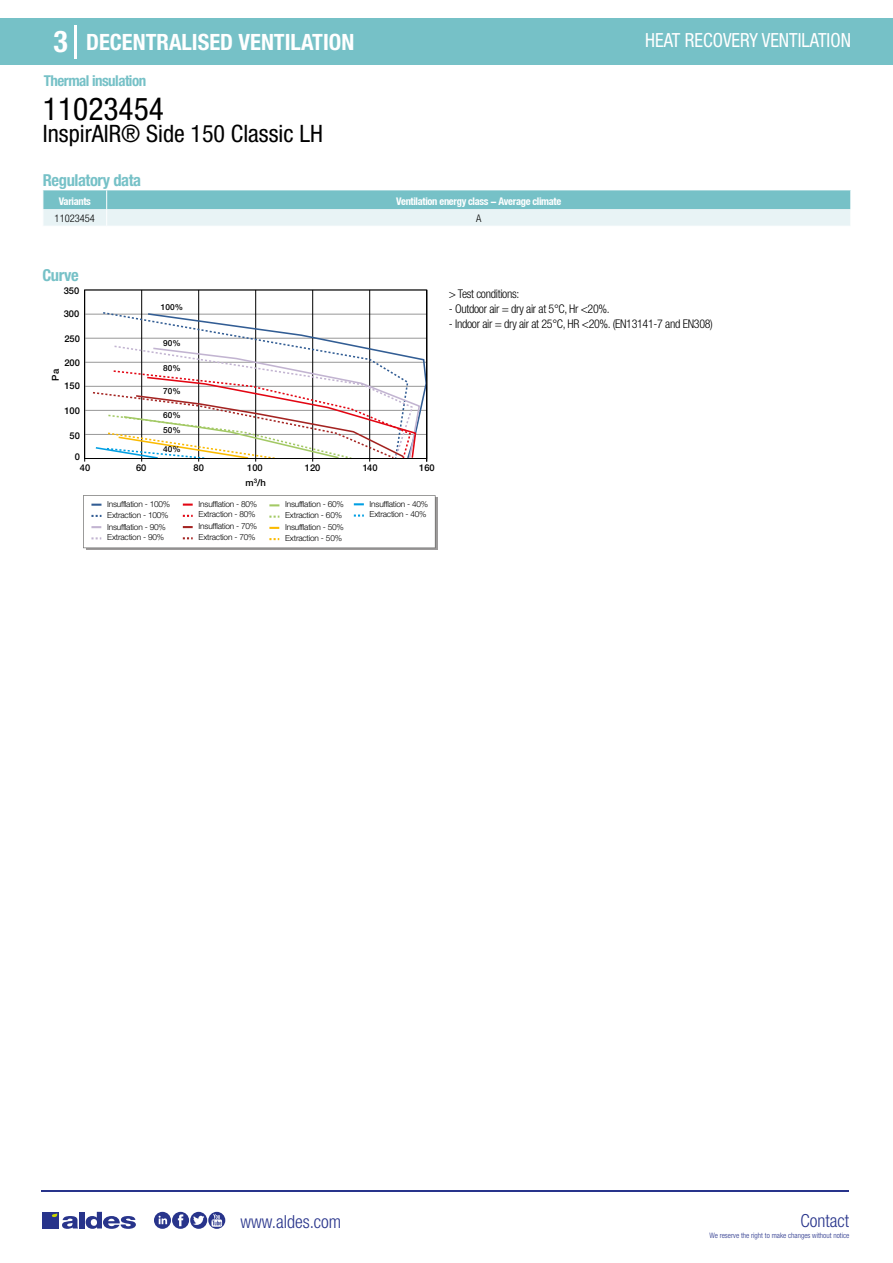
<style>
.page{position:relative;width:893px;height:1263px;background:#fff}
.page>*{position:absolute;margin:0;border:0;box-sizing:border-box;transform-origin:0 0}
.t1{font:condensed 31.5px "Helvetica Neue LT Std";color:#000}
.t2{font:700 condensed 30px "Helvetica Neue LT Std";color:#fff}
.t3{font:condensed 24px "Helvetica Neue LT Std";color:#000}
.t4{font:700 condensed 22.5px "Helvetica Neue LT Std";color:#fff}
.t5{font:condensed 19.5px "Helvetica Neue LT Std";color:#fff;scale:.95 1}
.t6{font:300 condensed 18px "Helvetica Neue";color:#28348b}
.t7{font:700 condensed 16.5px "Helvetica Neue LT Std";letter-spacing:-.025em;color:#76c1c7}
.t8{font:700 condensed 15px "Helvetica Neue LT Std";letter-spacing:-.035em;color:#76c1c7}
.t9{font:300 condensed 12px "Helvetica Neue LT Std";letter-spacing:-.025em;color:#000}
.t10{font:700 condensed 10.5px "Helvetica Neue";letter-spacing:-.03em;color:#fff}
.t11{font:300 condensed 10.5px "Helvetica Neue";color:#000}
.t12{font:500 9.45px "Helvetica Neue";color:#000}
.t13{font:500 9.3px "Helvetica Neue";color:#000}
.t14{font:300 8.25px/10.6px "Helvetica Neue";letter-spacing:-.025em;color:#000}
.t15{font:500 8.25px "Helvetica Neue";color:#000}
.t16{font:300 condensed 7.5px "Helvetica Neue";color:#28348b}
</style>
<div class="page">
<div style="left:0;top:18px;width:893px;height:46px;background:#76c1c7"></div>
<hr style="left:74px;top:25px;width:2px;height:33px;background:#fff">
<hr style="left:41px;top:1190px;width:808px;height:1px;background:#28348b">
<svg style="left:154px;top:1212px;width:71px;height:17px"></svg>
<div style="left:42px;top:1212px;width:17px;height:16px;background:#28348b"></div>
<div style="left:79px;top:1212px;width:5px;height:16px;background:#28348b"></div>
<svg style="left:86px;top:1212px;width:50px;height:17px"></svg>
<svg style="left:52px;top:1213px;width:26px;height:16px"></svg>
<svg style="left:43px;top:190px;width:808px;height:36px;background:#add9dd"></svg>
<hr style="left:85px;top:434px;width:341px;height:1px;background:#989898">
<hr style="left:85px;top:410px;width:341px;height:1px;background:#989898">
<hr style="left:85px;top:386px;width:341px;height:1px;background:#989898">
<hr style="left:85px;top:362px;width:341px;height:1px;background:#989898">
<hr style="left:85px;top:338px;width:341px;height:1px;background:#989898">
<hr style="left:85px;top:314px;width:341px;height:1px;background:#989898">
<hr style="left:84px;top:290px;width:1px;height:172px;background:#000">
<hr style="left:141px;top:290px;width:1px;height:172px;background:#000">
<hr style="left:198px;top:290px;width:1px;height:172px;background:#000">
<hr style="left:255px;top:290px;width:1px;height:172px;background:#000">
<hr style="left:312px;top:290px;width:1px;height:172px;background:#000">
<hr style="left:369px;top:290px;width:1px;height:172px;background:#000">
<hr style="left:426px;top:290px;width:1px;height:172px;background:#000">
<svg style="left:91px;top:312px;width:337px;height:148px"></svg>
<div style="left:84px;top:290px;width:343px;height:169px;border:1px solid #000"></div>
<svg style="left:86px;top:497px;width:351px;height:53px"></svg>
<svg style="left:83px;top:495px;width:352px;height:53px"></svg>
<h2 class="t2" style="left:54px;top:24px;width:16px">3</h2>
<h3 class="t4" style="left:86px;top:28px;width:270px">DECENTRALISED VENTILATION</h3>
<h3 class="t5" style="left:645px;top:29px;width:218px">HEAT RECOVERY VENTILATION</h3>
<h3 class="t8" style="left:44px;top:71px;width:104px">Thermal insulation</h3>
<h1 class="t1" style="left:43px;top:91px;width:122px">11023454</h1>
<h3 class="t3" style="left:43px;top:120px;width:281px">InspirAIR® Side 150 Classic LH</h3>
<h3 class="t7" style="left:43px;top:170px;width:100px">Regulatory data</h3>
<p class="t10" style="left:59px;top:195px;width:34px">Variants</p>
<p class="t10" style="left:396px;top:195px;width:166px">Ventilation energy class - Average climate</p>
<p class="t11" style="left:55px;top:212px;width:42px">11023454</p>
<p class="t11" style="left:476px;top:212px;width:7px">A</p>
<h3 class="t7" style="left:43px;top:265px;width:38px">Curve</h3>
<p class="t13" style="left:64px;top:285px;width:17px">350</p>
<p class="t13" style="left:64px;top:309px;width:17px">300</p>
<p class="t13" style="left:64px;top:333px;width:17px">250</p>
<p class="t13" style="left:64px;top:357px;width:17px">200</p>
<p class="t12" style="left:50px;top:381px;width:13px;rotate:-90deg">Pa</p>
<p class="t13" style="left:64px;top:381px;width:17px">150</p>
<p class="t13" style="left:64px;top:405px;width:17px">100</p>
<p class="t13" style="left:70px;top:430px;width:12px">50</p>
<p class="t13" style="left:75px;top:451px;width:7px">0</p>
<p class="t15" style="left:161px;top:302px;width:24px">100%</p>
<p class="t15" style="left:163px;top:338px;width:19px">90%</p>
<p class="t15" style="left:163px;top:363px;width:19px">80%</p>
<p class="t15" style="left:163px;top:387px;width:19px">70%</p>
<p class="t15" style="left:163px;top:410px;width:19px">60%</p>
<p class="t15" style="left:163px;top:425px;width:19px">50%</p>
<p class="t15" style="left:163px;top:444px;width:19px">40%</p>
<p class="t13" style="left:80px;top:462px;width:12px">40</p>
<p class="t13" style="left:136px;top:462px;width:12px">60</p>
<p class="t13" style="left:194px;top:462px;width:12px">80</p>
<p class="t13" style="left:247px;top:462px;width:17px">100</p>
<p class="t13" style="left:305px;top:462px;width:17px">120</p>
<p class="t13" style="left:363px;top:462px;width:16px">140</p>
<p class="t13" style="left:419px;top:462px;width:17px">160</p>
<p class="t12" style="left:246px;top:477px;width:22px">m<sup>3</sup>/h</p>
<p class="t14" style="left:107px;top:499px;width:65px">Insufflation - 100%<br>Extraction - 100%</p>
<p class="t14" style="left:107px;top:521px;width:60px">Insufflation - 90%<br>Extraction - 90%</p>
<p class="t14" style="left:199px;top:498px;width:60px">Insufflation - 80%<br>Extraction - 80%</p>
<p class="t14" style="left:199px;top:520px;width:60px">Insufflation - 70%<br>Extraction - 70%</p>
<p class="t14" style="left:285px;top:498px;width:60px">Insufflation - 60%<br>Extraction - 60%</p>
<p class="t14" style="left:285px;top:521px;width:60px">Insufflation - 50%<br>Extraction - 50%</p>
<p class="t14" style="left:370px;top:498px;width:60px">Insufflation - 40%<br>Extraction - 40%</p>
<h3 class="t9" style="left:449px;top:287px;width:72px">&gt; Test conditions:</h3>
<h3 class="t9" style="left:449px;top:302px;width:162px">- Outdoor air = dry air at 5°C, Hr &lt;20%.</h3>
<h3 class="t9" style="left:449px;top:317px;width:266px">- Indoor air = dry air at 25°C, HR &lt;20%. (EN13141-7 and EN308)</h3>
<h3 class="t6" style="left:240px;top:1211px;width:102px">www.aldes.com</h3>
<h3 class="t6" style="left:800px;top:1211px;width:50px">Contact</h3>
<p class="t16" style="left:709px;top:1230px;width:141px">We reserve the right to make changes without notice</p>
</div>
